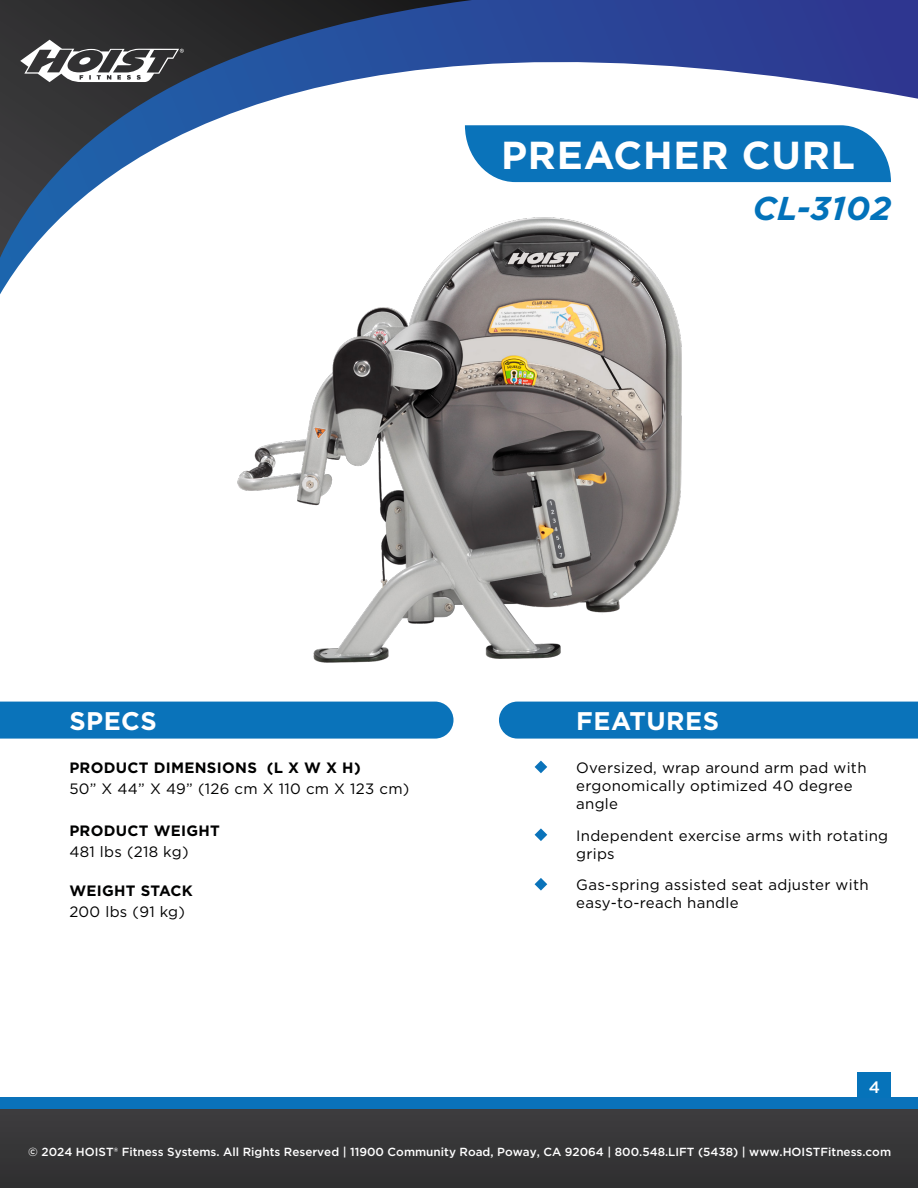
<style>
.page{position:relative;width:918px;height:1188px;background:#fff}
.page>*{position:absolute;margin:0;border:0;box-sizing:border-box;transform-origin:0 0}
.t1{font:700 39px "Gotham";letter-spacing:.02em;color:#fff}
.t2{font:italic 700 33px "Gotham";letter-spacing:.02em;color:#0272ba}
.t3{font:700 25.5px "Gotham";letter-spacing:.02em;color:#fff}
.t4{font:500 16.5px "Gotham";color:#fff}
.t5{font:15px/18px "Gotham";letter-spacing:.02em;color:#000101}
.t6{font:700 15px "Gotham";letter-spacing:.02em;color:#000101}
.t7{font:500 11.7px "Gotham";color:#fff}
</style>
<div class="page">
<div style="left:0;top:1097px;width:918px;height:79px;background:#0a72ba"></div>
<div style="left:0;top:1110px;width:918px;height:78px;background:#363637"></div>
<svg style="left:0;top:0;width:918px;height:294px"></svg>
<div style="left:858px;top:1072px;width:33px;height:26px;background:#0673ba"></div>
<svg style="left:465px;top:125px;width:426px;height:57px;background:#177abd"></svg>
<img style="left:217px;top:205px;width:484px;height:458px">
<div style="left:0;top:702px;width:453px;height:37px;background:#0a73ba"></div>
<div style="left:499px;top:702px;width:419px;height:37px;background:#0a73ba"></div>
<svg style="left:535px;top:761px;width:12px;height:12px"></svg>
<svg style="left:535px;top:828px;width:12px;height:13px"></svg>
<svg style="left:535px;top:878px;width:12px;height:13px"></svg>
<h1 class="t1" style="left:501px;top:130px;width:355px">PREACHER CURL</h1>
<h2 class="t2" style="left:753px;top:187px;width:140px">CL-3102</h2>
<h3 class="t3" style="left:69px;top:704px;width:89px">SPECS</h3>
<h3 class="t3" style="left:576px;top:704px;width:144px">FEATURES</h3>
<p class="t6" style="left:69px;top:758px;width:293px">PRODUCT DIMENSIONS (L X W X H)</p>
<p class="t5" style="left:69px;top:780px;width:342px">50” X 44” X 49” (126 cm X 110 cm X 123 cm)</p>
<p class="t6" style="left:69px;top:821px;width:152px">PRODUCT WEIGHT</p>
<p class="t5" style="left:69px;top:843px;width:121px">481 lbs (218 kg)</p>
<p class="t6" style="left:69px;top:881px;width:125px">WEIGHT STACK</p>
<p class="t5" style="left:69px;top:903px;width:117px">200 lbs (91 kg)</p>
<p class="t5" style="left:576px;top:759px;width:292px">Oversized, wrap around arm pad with ergonomically optimized 40 degree angle</p>
<p class="t5" style="left:576px;top:826px;width:314px">Independent exercise arms with rotating grips</p>
<p class="t5" style="left:576px;top:876px;width:294px">Gas-spring assisted seat adjuster with easy-to-reach handle</p>
<p class="t4" style="left:869px;top:1076px;width:13px">4</p>
<p class="t7" style="left:28px;top:1144px;width:864px">© 2024 HOIST® Fitness Systems. All Rights Reserved | 11900 Community Road, Poway, CA 92064 | 800.548.LIFT (5438) | www.HOISTFitness.com</p>
</div>
